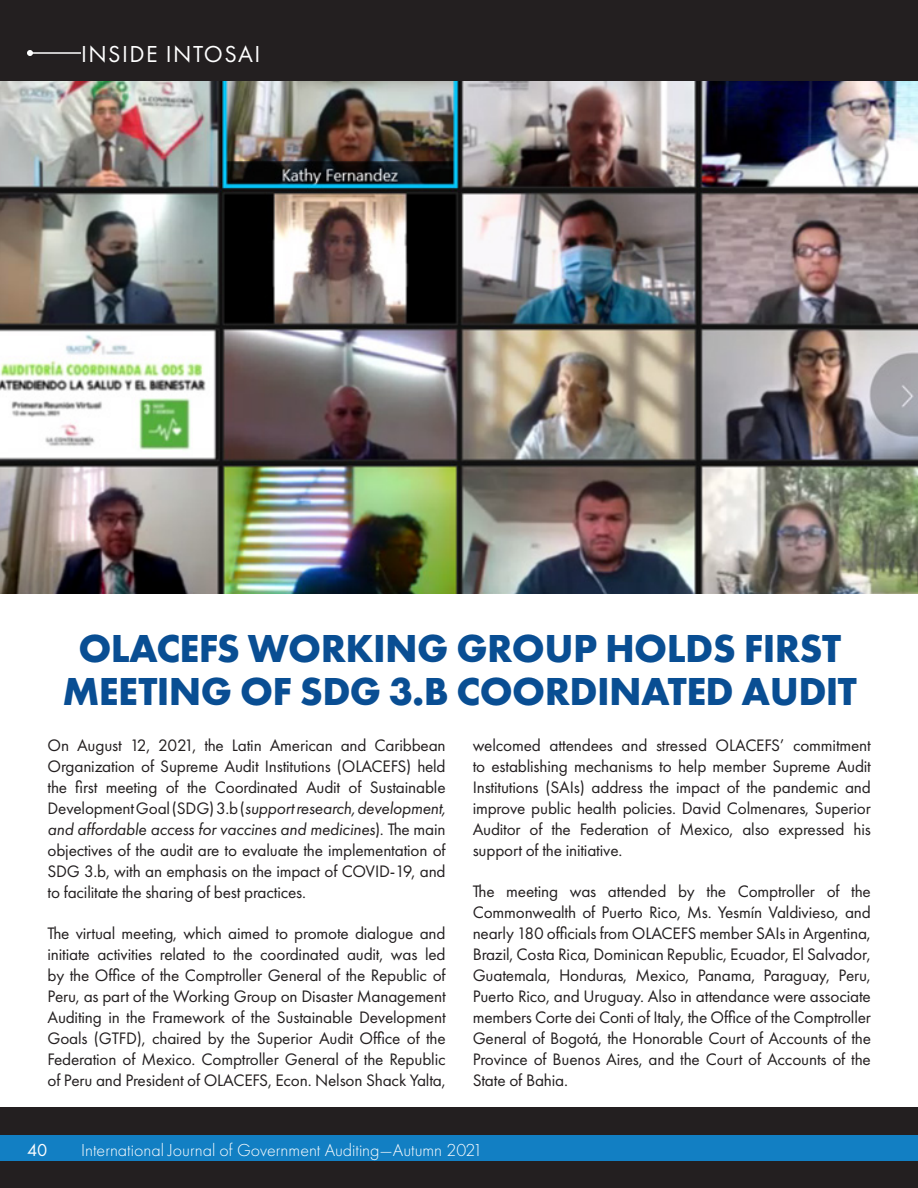
<style>
.page{position:relative;width:918px;height:1188px;background:#fff}
.page>*{position:absolute;margin:0;border:0;box-sizing:border-box;transform-origin:0 0}
.t1{font:700 40.5px/43.5px "Futura PT";letter-spacing:-.015em;color:#094e93;text-align:center}
.t2{font:24px "Futura PT";letter-spacing:.06em;color:#fff}
.t3{font:300 18px "Futura PT";color:#fff}
.t4{font:18px "Futura PT";color:#fff}
.t5{font:17.25px/21px "Futura PT";letter-spacing:-.01em;color:#231f20;text-align:justify}
.s1{font-style:italic}
</style>
<div class="page">
<div style="left:0;top:1107px;width:918px;height:81px;background:#231f20"></div>
<div style="left:0;top:1135px;width:918px;height:26px;background:#127fc3"></div>
<div style="left:0;top:0;width:918px;height:81px;background:#231f20"></div>
<hr style="left:30px;top:52px;width:51px;height:2px;background:#fff">
<svg style="left:27px;top:50px;width:6px;height:6px"></svg>
<img style="left:0;top:81px;width:918px;height:513px">
<h2 class="t2" style="left:81px;top:40px;width:181px">INSIDE INTOSAI</h2>
<p class="t1" style="left:62px;top:625px;width:796px">OLACEFS WORKING GROUP HOLDS FIRST<br>MEETING OF SDG 3.B COORDINATED AUDIT</p>
<p class="t5" style="left:47px;top:735px;width:400px">On August 12, 2021, the Latin American and Caribbean Organization of Supreme Audit Institutions (OLACEFS) held the first meeting of the Coordinated Audit of Sustainable Development Goal (SDG) 3.b (<span class="s1">support research, development, and affordable access for vaccines and medicines</span>). The main objectives of the audit are to evaluate the implementation of SDG 3.b, with an emphasis on the impact of COVID-19, and to facilitate the sharing of best practices.</p>
<p class="t5" style="left:47px;top:923px;width:400px">The virtual meeting, which aimed to promote dialogue and initiate activities related to the coordinated audit, was led by the Office of the Comptroller General of the Republic of Peru, as part of the Working Group on Disaster Management Auditing in the Framework of the Sustainable Development Goals (GTFD), chaired by the Superior Audit Office of the Federation of Mexico. Comptroller General of the Republic of Peru and President of OLACEFS, Econ. Nelson Shack Yalta,</p>
<p class="t5" style="left:473px;top:735px;width:400px">welcomed attendees and stressed OLACEFS’ commitment to establishing mechanisms to help member Supreme Audit Institutions (SAIs) address the impact of the pandemic and improve public health policies. David Colmenares, Superior Auditor of the Federation of Mexico, also expressed his support of the initiative.</p>
<p class="t5" style="left:473px;top:881px;width:400px">The meeting was attended by the Comptroller of the Commonwealth of Puerto Rico, Ms. Yesmín Valdivieso, and nearly 180 officials from OLACEFS member SAIs in Argentina, Brazil, Costa Rica, Dominican Republic, Ecuador, El Salvador, Guatemala, Honduras, Mexico, Panama, Paraguay, Peru, Puerto Rico, and Uruguay. Also in attendance were associate members Corte dei Conti of Italy, the Office of the Comptroller General of Bogotá, the Honorable Court of Accounts of the Province of Buenos Aires, and the Court of Accounts of the State of Bahia.</p>
<p class="t4" style="left:27px;top:1139px;width:22px">40</p>
<p class="t3" style="left:81px;top:1139px;width:403px">International Journal of Government Auditing—Autumn 2021</p>
</div>
